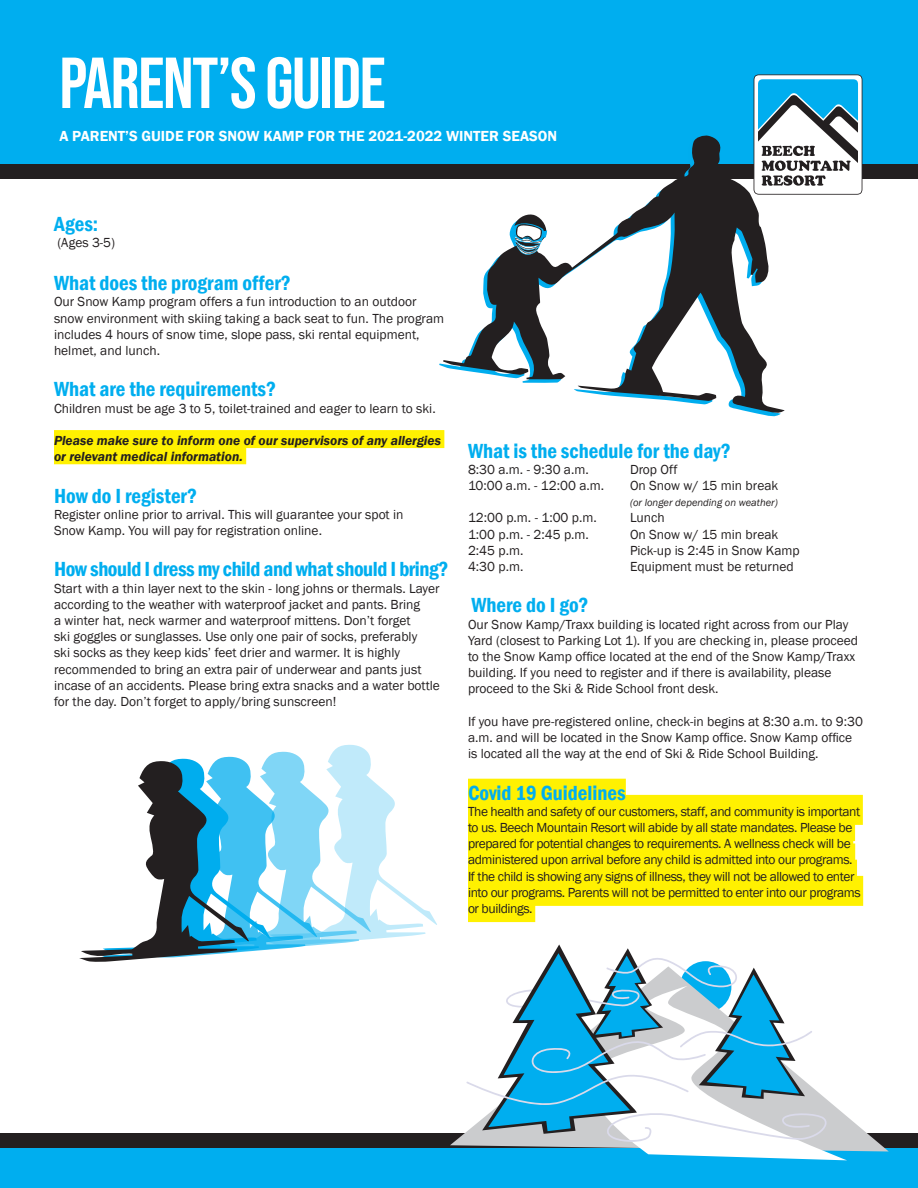
<style>
.page{position:relative;width:918px;height:1188px;background:#fff}
.page>*{position:absolute;margin:0;border:0;box-sizing:border-box;transform-origin:0 0}
.t1{font:72px "Bebas Neue";letter-spacing:-.02em;color:#fff}
.body{font:600 condensed 21px "Franklin Gothic";color:#00aeef}
.body-2{font:600 condensed 21px "Franklin Gothic";letter-spacing:-.02em;color:#00aeef}
.t2{font:600 15px "Franklin Gothic";color:#fff}
.body-3{font:13.5px/16.2px "Franklin Gothic";color:#231f20}
.body-4{font:13.5px/16.2px "Franklin Gothic";letter-spacing:-.03em;color:#231f20}
.body-5{font:italic 600 13.5px/16.2px "Franklin Gothic";color:#231f20}
.body-6{font:italic 10.5px "Franklin Gothic";color:#231f20}
</style>
<div class="page">
<div style="left:54px;top:430px;width:390px;height:18px;background:#fff101"></div>
<div style="left:54px;top:446px;width:192px;height:18px;background:#fff101"></div>
<div style="left:468px;top:779px;width:158px;height:30px;background:#fff101"></div>
<div style="left:468px;top:795px;width:395px;height:30px;background:#fff101"></div>
<div style="left:468px;top:811px;width:387px;height:30px;background:#fff101"></div>
<div style="left:468px;top:827px;width:385px;height:30px;background:#fff101"></div>
<div style="left:468px;top:843px;width:387px;height:30px;background:#fff101"></div>
<div style="left:468px;top:860px;width:389px;height:30px;background:#fff101"></div>
<div style="left:468px;top:876px;width:395px;height:30px;background:#fff101"></div>
<div style="left:468px;top:892px;width:67px;height:30px;background:#fff101"></div>
<div style="left:0;top:0;width:918px;height:171px;background:#00aeef"></div>
<div style="left:0;top:1147px;width:918px;height:41px;background:#00aeef"></div>
<div style="left:0;top:1133px;width:918px;height:14px;background:#231f20"></div>
<div style="left:0;top:164px;width:918px;height:15px;background:#231f20"></div>
<svg style="left:754px;top:74px;width:108px;height:121px"></svg>
<svg style="left:450px;top:1117px;width:439px;height:35px"></svg>
<svg style="left:586px;top:1100px;width:261px;height:60px"></svg>
<svg style="left:466px;top:945px;width:361px;height:197px"></svg>
<svg style="left:443px;top:135px;width:342px;height:279px"></svg>
<svg style="left:512px;top:222px;width:35px;height:33px"></svg>
<svg style="left:79px;top:745px;width:358px;height:217px"></svg>
<p class="t1" style="left:59px;top:42px;width:328px">PARENT’S GUIDE</p>
<p class="t2" style="left:59px;top:127px;width:499px">A PARENT’S GUIDE FOR SNOW KAMP FOR THE 2021-2022 WINTER SEASON</p>
<p class="body" style="left:54px;top:210px;width:46px">Ages:</p>
<p class="body-3" style="left:57px;top:235px;width:59px">(Ages 3-5)</p>
<p class="body" style="left:54px;top:269px;width:238px">What does the program offer?</p>
<p class="body-3" style="left:54px;top:294px;width:392px">Our Snow Kamp program offers a fun introduction to an outdoor snow environment with skiing taking a back seat to fun. The program includes 4 hours of snow time, slope pass, ski rental equipment, helmet, and lunch.</p>
<p class="body" style="left:54px;top:375px;width:224px">What are the requirements?</p>
<p class="body-3" style="left:54px;top:400px;width:383px">Children must be age 3 to 5, toilet-trained and eager to learn to ski.</p>
<p class="body-5" style="left:54px;top:432px;width:388px">Please make sure to inform one of our supervisors of any allergies or relevant medical information.</p>
<p class="body" style="left:54px;top:482px;width:145px">How do I register?</p>
<p class="body-3" style="left:54px;top:507px;width:351px">Register online prior to arrival. This will guarantee your spot in<br>Snow Kamp. You will pay for registration online.</p>
<p class="body-2" style="left:54px;top:555px;width:396px">How should I dress my child and what should I bring?</p>
<p class="body-3" style="left:54px;top:580px;width:387px">Start with a thin layer next to the skin - long johns or thermals. Layer according to the weather with waterproof jacket and pants. Bring<br>a winter hat, neck warmer and waterproof mittens. Don’t forget<br>ski goggles or sunglasses. Use only one pair of socks, preferably<br>ski socks as they keep kids’ feet drier and warmer. It is highly recommended to bring an extra pair of underwear and pants just incase of an accidents. Please bring extra snacks and a water bottle for the day. Don’t forget to apply/bring sunscreen!</p>
<p class="body" style="left:468px;top:437px;width:264px">What is the schedule for the day?</p>
<p class="body-3" style="left:468px;top:462px;width:122px">8:30 a.m. - 9:30 a.m.</p>
<p class="body-3" style="left:630px;top:462px;width:49px">Drop Off</p>
<p class="body-3" style="left:468px;top:478px;width:138px">10:00 a.m. - 12:00 a.m.</p>
<p class="body-3" style="left:630px;top:478px;width:150px">On Snow w/ 15 min break</p>
<p class="body-6" style="left:630px;top:496px;width:149px">(or longer depending on weather)</p>
<p class="body-3" style="left:468px;top:510px;width:130px">12:00 p.m. - 1:00 p.m.</p>
<p class="body-3" style="left:630px;top:510px;width:36px">Lunch</p>
<p class="body-3" style="left:468px;top:526px;width:122px">1:00 p.m. - 2:45 p.m.</p>
<p class="body-3" style="left:630px;top:526px;width:150px">On Snow w/ 15 min break</p>
<p class="body-3" style="left:468px;top:543px;width:57px">2:45 p.m.</p>
<p class="body-3" style="left:630px;top:543px;width:171px">Pick-up is 2:45 in Snow Kamp</p>
<p class="body-3" style="left:468px;top:559px;width:57px">4:30 p.m.</p>
<p class="body-3" style="left:630px;top:559px;width:165px">Equipment must be returned</p>
<p class="body" style="left:471px;top:591px;width:119px">Where do I go?</p>
<p class="body-3" style="left:468px;top:616px;width:392px">Our Snow Kamp/Traxx building is located right across from our Play Yard (closest to Parking Lot 1). If you are checking in, please proceed to the Snow Kamp office located at the end of the Snow Kamp/Traxx building. If you need to register and if there is availability, please proceed to the Ski &amp; Ride School front desk.</p>
<p class="body-3" style="left:468px;top:714px;width:397px">If you have pre-registered online, check-in begins at 8:30 a.m. to 9:30 a.m. and will be located in the Snow Kamp office. Snow Kamp office is located all the way at the end of Ski &amp; Ride School Building.</p>
<p class="body" style="left:468px;top:779px;width:159px">Covid 19 Guidelines</p>
<p class="body-4" style="left:468px;top:804px;width:394px">The health and safety of our customers, staff, and community is important to us. Beech Mountain Resort will abide by all state mandates. Please be prepared for potential changes to requirements. A wellness check will be administered upon arrival before any child is admitted into our programs.<br>If the child is showing any signs of illness, they will not be allowed to enter into our programs. Parents will not be permitted to enter into our programs or buildings.</p>
</div>
